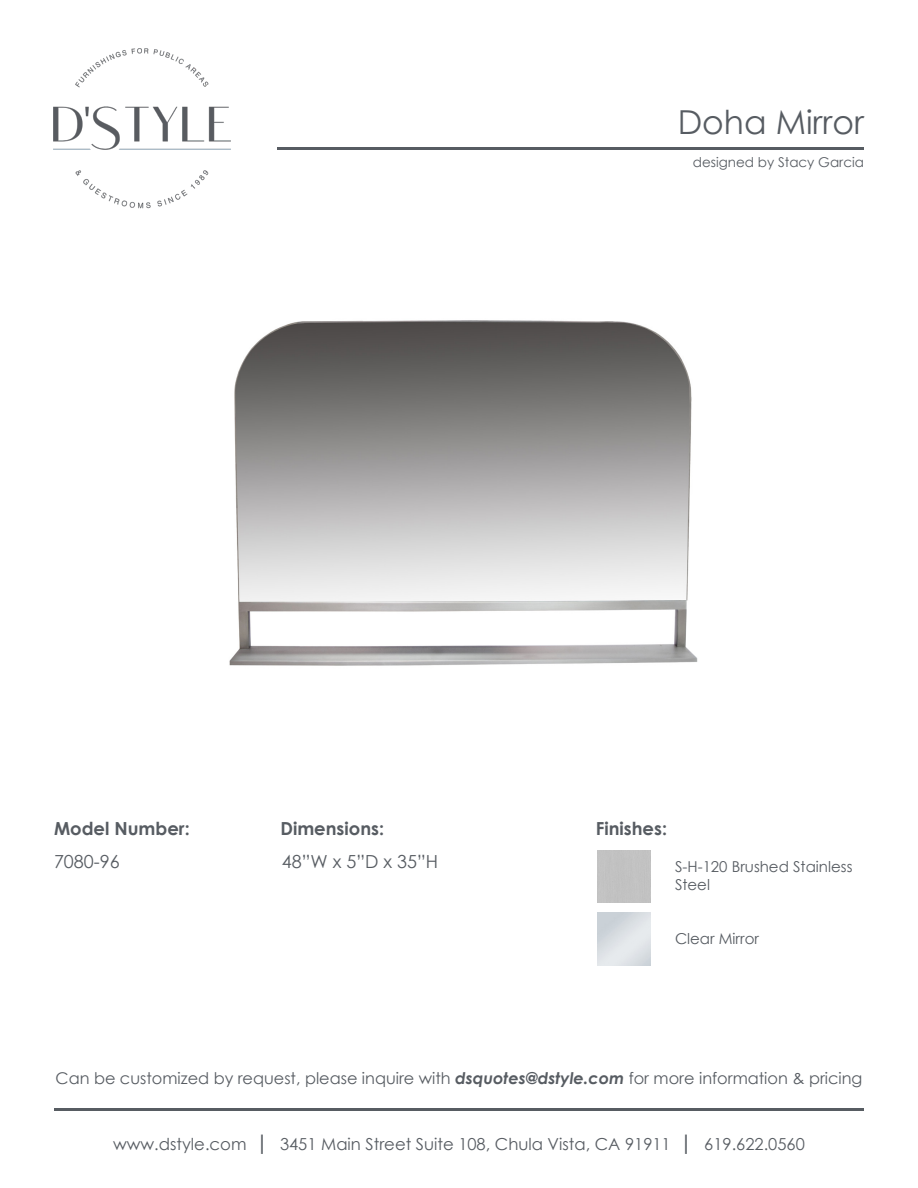
<style>
.page{position:relative;width:918px;height:1188px;background:#fff}
.page>*{position:absolute;margin:0;border:0;box-sizing:border-box;transform-origin:0 0}
.t1{font:33px "Century Gothic";color:#575c62}
.t2{font:700 18px "Century Gothic";color:#575c62}
.t3{font:18px "Century Gothic";color:#575c62}
.t4{font:16.5px "Century Gothic";color:#575c62}
.t5{font:16.2px "Century Gothic";color:#575c62}
.t6{font:15px/18px "Century Gothic";color:#575c62}
.t7{font:13.5px "Century Gothic";color:#575c62}
.s1{font-weight:700;font-style:italic}
.s2{font-weight:700;font-size:21px}
</style>
<div class="page">
<img style="left:53px;top:48px;width:178px;height:161px">
<hr style="left:54px;top:1108px;width:810px;height:3px;background:#575c62">
<hr style="left:277px;top:148px;width:587px;height:2px;background:#575c62">
<img style="left:229px;top:320px;width:469px;height:346px">
<p class="t1" style="left:678px;top:99px;width:188px">Doha Mirror</p>
<p class="t7" style="left:693px;top:152px;width:173px">designed by Stacy Garcia</p>
<p class="t2" style="left:54px;top:815px;width:137px">Model Number:</p>
<p class="t2" style="left:280px;top:815px;width:105px">Dimensions:</p>
<p class="t2" style="left:596px;top:815px;width:73px">Finishes:</p>
<p class="t3" style="left:54px;top:849px;width:67px">7080-96</p>
<p class="t3" style="left:282px;top:849px;width:158px">48”W x 5”D x 35”H</p>
<p class="t6" style="left:675px;top:858px;width:179px">S-H-120 Brushed Stainless<br>Steel</p>
<p class="t6" style="left:675px;top:929px;width:86px">Clear Mirror</p>
<p class="t5" style="left:56px;top:1067px;width:808px">Can be customized by request, please inquire with <span class="s1">dsquotes@dstyle.com</span> for more information &amp; pricing</p>
<p class="t4" style="left:113px;top:1132px;width:693px">www.dstyle.com <span class="s2">|</span> 3451 Main Street Suite 108, Chula Vista, CA 91911 <span class="s2">|</span> 619.622.0560</p>
</div>
